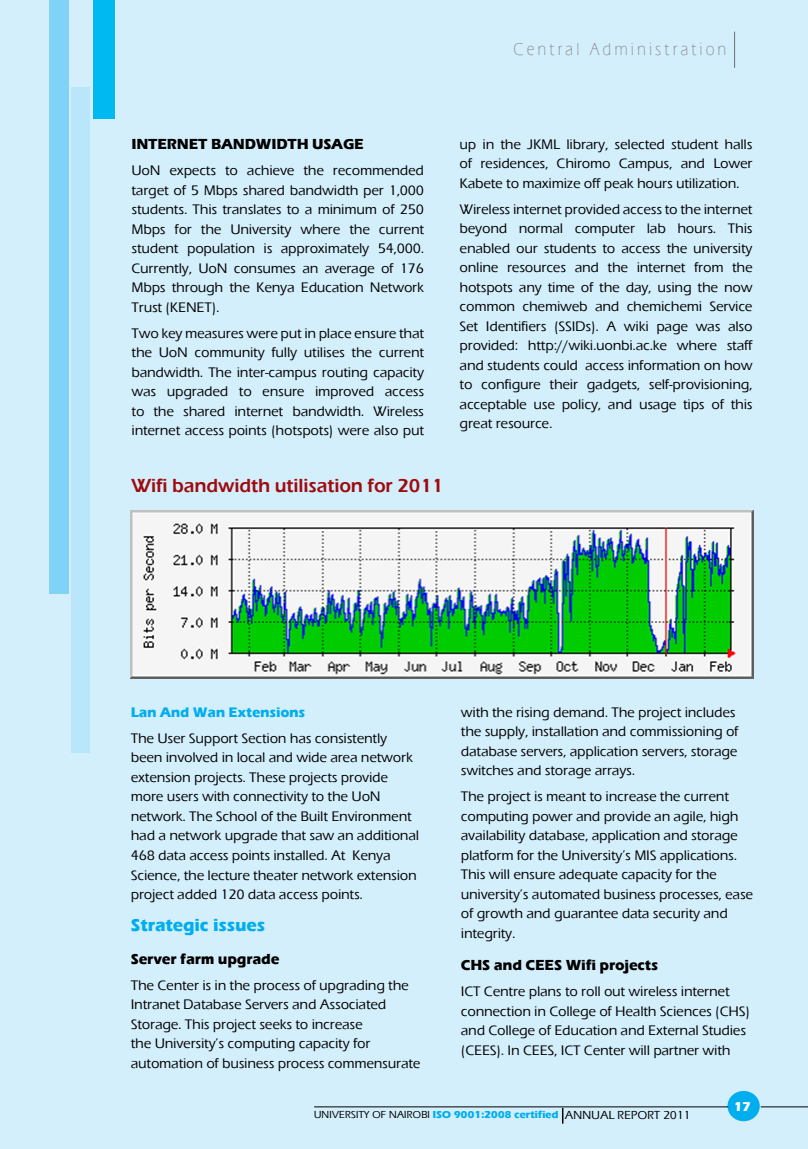
<style>
.page{position:relative;width:808px;height:1149px;background:#fff}
.page>*{position:absolute;margin:0;border:0;box-sizing:border-box;transform-origin:0 0}
.t1{font:600 19.5px "Eras ITC";color:#9e0b0f;scale:.96 1}
.t2{font:300 18px "Eras IT Cby BT";color:#808285;scale:.9 1}
.t3{font:700 18px "Eras ITC";color:#00aeef;scale:.96 1}
.t4{font:700 15px "Eras ITC";color:#000;scale:.96 1}
.t5{font:500 14.25px/19.5px "Eras ITC";color:#000}
.t6{font:700 14.25px "Eras ITC";color:#00aeef;scale:.96 1}
.t7{font:700 13.5px "Eras IT Cby BT";color:#fff}
.t8{font:700 10.5px "Eras ITC";color:#00aeef}
.s1{font-weight:500;color:#000}
.s2{font-weight:500;font-size:12px;color:#000}
</style>
<div class="page">
<div style="left:1px;top:0;width:807px;height:1148px;background:#d4effc"></div>
<div style="left:49px;top:0;width:19px;height:594px;background:#7ed3f7"></div>
<div style="left:72px;top:87px;width:18px;height:666px;background:#b9e6fa"></div>
<div style="left:93px;top:0;width:22px;height:119px;background:#00b9f1"></div>
<hr style="left:734px;top:32px;width:1px;height:36px;background:#6d6e71">
<img style="left:130px;top:510px;width:624px;height:169px">
<div style="left:727px;top:1090px;width:33px;height:30px;background:#00aeef;border-radius:50%"></div>
<hr style="left:314px;top:1106px;width:414px;height:1px;background:#000">
<hr style="left:761px;top:1106px;width:47px;height:1px;background:#000">
<svg style="left:562px;top:1107px;width:1px;height:16px"></svg>
<p class="t2" style="left:514px;top:39px;width:239px">Central Administration</p>
<p class="t4" style="left:132px;top:136px;width:244px">INTERNET BANDWIDTH USAGE</p>
<p class="t5" style="left:132px;top:161px;width:295px;text-align:justify">UoN expects to achieve the recommended target of 5 Mbps shared bandwidth per 1,000 students. This translates to a minimum of 250<br>Mbps for the University where the current student population is approximately 54,000.<br>Currently, UoN consumes an average of 176<br>Mbps through the Kenya Education Network Trust (KENET).</p>
<p class="t5" style="left:132px;top:323px;width:295px;text-align:justify">Two key measures were put in place ensure that the UoN community fully utilises the current bandwidth. The inter-campus routing capacity was upgraded to ensure improved access to the shared internet bandwidth. Wireless internet access points (hotspots) were also put</p>
<h1 class="t1" style="left:132px;top:474px;width:327px">Wifi bandwidth utilisation for 2011</h1>
<p class="t5" style="left:460px;top:134px;width:295px;text-align:justify">up in the JKML library, selected student halls of residences, Chiromo Campus, and Lower Kabete to maximize off peak hours utilization.</p>
<p class="t5" style="left:460px;top:199px;width:295px;text-align:justify">Wireless internet provided access to the internet beyond normal computer lab hours. This enabled our students to access the university online resources and the internet from the hotspots any time of the day, using the now common chemiweb and chemichemi Service Set Identifiers (SSIDs). A wiki page was also provided: http://wiki.uonbi.ac.ke where staff and students could access information on how to configure their gadgets, self-provisioning, acceptable use policy, and usage tips of this great resource.</p>
<p class="t6" style="left:131px;top:703px;width:184px">Lan And Wan Extensions</p>
<p class="t5" style="left:131px;top:728px;width:290px">The User Support Section has consistently been involved in local and wide area network extension projects. These projects provide more users with connectivity to the UoN network. The School of the Built Environment had a network upgrade that saw an additional 468 data access points installed. At Kenya Science, the lecture theater network extension project added 120 data access points.</p>
<p class="t3" style="left:131px;top:914px;width:142px">Strategic issues</p>
<p class="t4" style="left:131px;top:949px;width:157px">Server farm upgrade</p>
<p class="t5" style="left:131px;top:974px;width:292px">The Center is in the process of upgrading the Intranet Database Servers and Associated Storage. This project seeks to increase<br>the University’s computing capacity for automation of business process commensurate</p>
<p class="t5" style="left:461px;top:702px;width:279px">with the rising demand. The project includes the supply, installation and commissioning of database servers, application servers, storage switches and storage arrays.</p>
<p class="t5" style="left:461px;top:786px;width:294px">The project is meant to increase the current computing power and provide an agile, high availability database, application and storage platform for the University’s MIS applications.<br>This will ensure adequate capacity for the university’s automated business processes, ease of growth and guarantee data security and integrity.</p>
<p class="t4" style="left:461px;top:956px;width:208px">CHS and CEES Wifi projects</p>
<p class="t5" style="left:461px;top:981px;width:291px">ICT Centre plans to roll out wireless internet connection in College of Health Sciences (CHS) and College of Education and External Studies (CEES). In CEES, ICT Center will partner with</p>
<p class="t8" style="left:314px;top:1108px;width:379px"><span class="s1">UNIVERSITY OF NAIROBI</span> ISO 9001:2008 certified <span class="s2">ANNUAL REPORT 2011</span></p>
<p class="t7" style="left:734px;top:1097px;width:18px">17</p>
</div>
